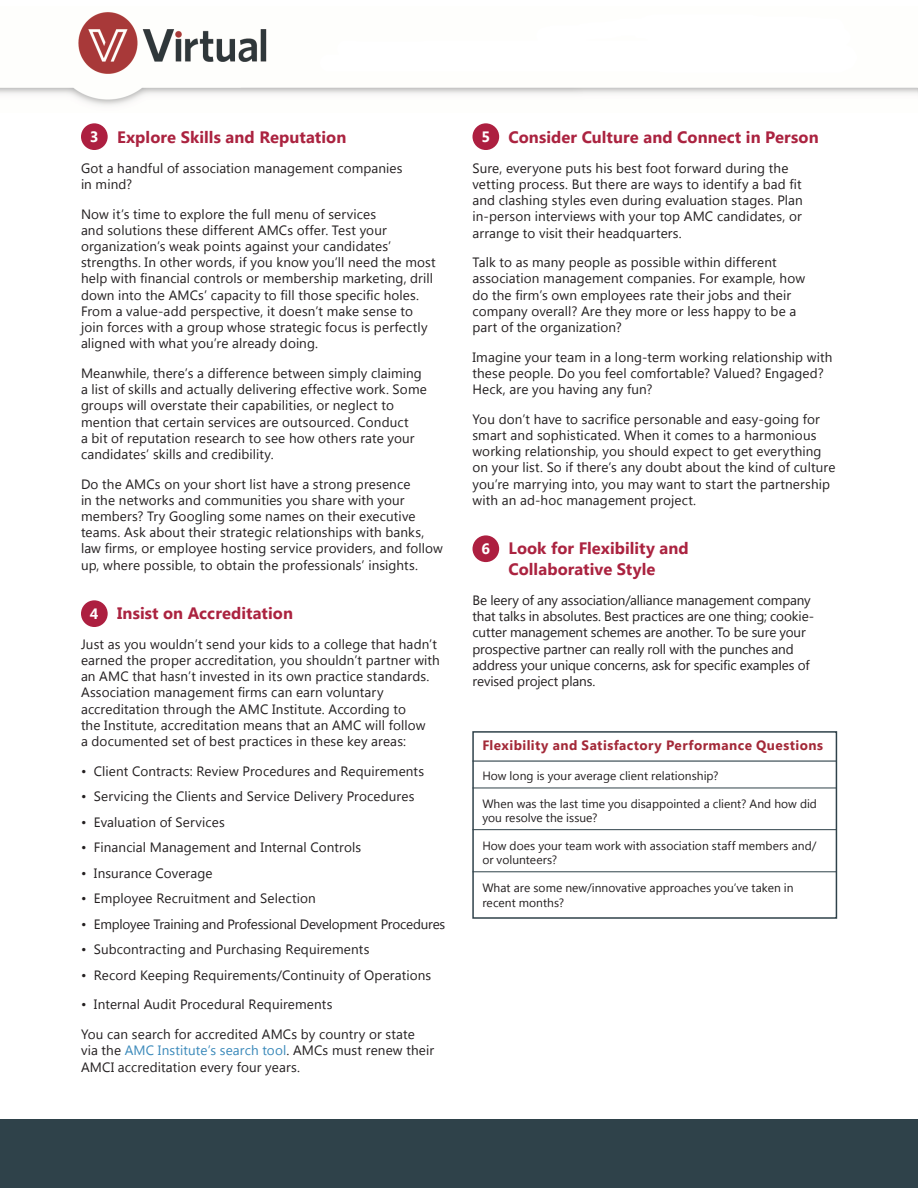
<style>
.page{position:relative;width:918px;height:1188px;background:#fff}
.page>*{position:absolute;margin:0;border:0;box-sizing:border-box;transform-origin:0 0}
.t1{font:700 16.5px/21px "Segoe UI";letter-spacing:.005em;color:#ab2340}
.t2{font:700 15px "Segoe UI";color:#fff}
.t3{font:13.5px/16.2px "Segoe UI";letter-spacing:.01em;color:#231f20}
.t4{font:13.5px/16.2px "Segoe UI";letter-spacing:-.01em;color:#231f20}
.t5{font:13.5px "Segoe UI";letter-spacing:-.015em;color:#231f20}
.t6{font:700 13.5px "Segoe UI";letter-spacing:.035em;color:#a32938}
.t7{font:12px/14.4px "Segoe UI";letter-spacing:.005em;color:#231f20}
.s1{color:#3a89ba}
</style>
<div class="page">
<div style="left:0;top:1120px;width:918px;height:68px;background:#2f424a"></div>
<div style="left:473px;top:535px;width:26px;height:27px;background:#ad1f40;border-radius:50%"></div>
<img style="left:1px;top:12px;width:916px;height:94px">
<div style="left:81px;top:600px;width:27px;height:27px;background:#ad1f40;border-radius:50%"></div>
<div style="left:473px;top:123px;width:26px;height:27px;background:#ad1f40;border-radius:50%"></div>
<div style="left:81px;top:123px;width:27px;height:27px;background:#ad1f40;border-radius:50%"></div>
<div style="left:472px;top:731px;width:365px;height:188px;border:2px solid #2f424a"></div>
<hr style="left:472px;top:761px;width:365px;height:1px;background:#2f424a">
<hr style="left:472px;top:788px;width:365px;height:1px;background:#2f424a">
<hr style="left:472px;top:829px;width:365px;height:1px;background:#2f424a">
<hr style="left:472px;top:872px;width:365px;height:1px;background:#2f424a">
<p class="t1" style="left:117px;top:126px;width:231px">Explore Skills and Reputation</p>
<p class="t3" style="left:81px;top:159px;width:323px">Got a handful of association management companies in mind?</p>
<p class="t3" style="left:81px;top:205px;width:356px">Now it’s time to explore the full menu of services<br>and solutions these different AMCs offer. Test your organization’s weak points against your candidates’ strengths. In other words, if you know you’ll need the most help with financial controls or membership marketing, drill down into the AMCs’ capacity to fill those specific holes.<br>From a value-add perspective, it doesn’t make sense to join forces with a group whose strategic focus is perfectly aligned with what you’re already doing.</p>
<p class="t3" style="left:81px;top:364px;width:347px">Meanwhile, there’s a difference between simply claiming a list of skills and actually delivering effective work. Some groups will overstate their capabilities, or neglect to mention that certain services are outsourced. Conduct<br>a bit of reputation research to see how others rate your candidates’ skills and credibility.</p>
<p class="t3" style="left:81px;top:475px;width:363px">Do the AMCs on your short list have a strong presence<br>in the networks and communities you share with your members? Try Googling some names on their executive teams. Ask about their strategic relationships with banks, law firms, or employee hosting service providers, and follow up, where possible, to obtain the professionals’ insights.</p>
<p class="t1" style="left:117px;top:602px;width:178px">Insist on Accreditation</p>
<p class="t3" style="left:81px;top:635px;width:360px">Just as you wouldn’t send your kids to a college that hadn’t earned the proper accreditation, you shouldn’t partner with an AMC that hasn’t invested in its own practice standards.<br>Association management firms can earn voluntary accreditation through the AMC Institute. According to<br>the Institute, accreditation means that an AMC will follow<br>a documented set of best practices in these key areas:</p>
<p class="t3" style="left:81px;top:762px;width:345px">• Client Contracts: Review Procedures and Requirements</p>
<p class="t3" style="left:81px;top:788px;width:335px">• Servicing the Clients and Service Delivery Procedures</p>
<p class="t3" style="left:81px;top:813px;width:145px">• Evaluation of Services</p>
<p class="t3" style="left:81px;top:839px;width:282px">• Financial Management and Internal Controls</p>
<p class="t3" style="left:81px;top:864px;width:133px">• Insurance Coverage</p>
<p class="t3" style="left:81px;top:890px;width:236px">• Employee Recruitment and Selection</p>
<p class="t5" style="left:81px;top:915px;width:366px">• Employee Training and Professional Development Procedures</p>
<p class="t3" style="left:81px;top:941px;width:290px">• Subcontracting and Purchasing Requirements</p>
<p class="t3" style="left:81px;top:966px;width:352px">• Record Keeping Requirements/Continuity of Operations</p>
<p class="t3" style="left:81px;top:996px;width:253px">• Internal Audit Procedural Requirements</p>
<p class="t3" style="left:81px;top:1026px;width:355px">You can search for accredited AMCs by country or state via the <span class="s1">AMC Institute’s search tool</span>. AMCs must renew their<br>AMCI accreditation every four years.</p>
<p class="t1" style="left:509px;top:126px;width:312px">Consider Culture and Connect in Person</p>
<p class="t3" style="left:472px;top:159px;width:332px">Sure, everyone puts his best foot forward during the vetting process. But there are ways to identify a bad fit and clashing styles even during evaluation stages. Plan in-person interviews with your top AMC candidates, or arrange to visit their headquarters.</p>
<p class="t3" style="left:472px;top:254px;width:334px">Talk to as many people as possible within different association management companies. For example, how do the firm’s own employees rate their jobs and their company overall? Are they more or less happy to be a part of the organization?</p>
<p class="t3" style="left:472px;top:348px;width:361px">Imagine your team in a long-term working relationship with these people. Do you feel comfortable? Valued? Engaged?<br>Heck, are you having any fun?</p>
<p class="t3" style="left:472px;top:410px;width:364px">You don’t have to sacrifice personable and easy-going for smart and sophisticated. When it comes to a harmonious working relationship, you should expect to get everything on your list. So if there’s any doubt about the kind of culture you’re marrying into, you may want to start the partnership with an ad-hoc management project.</p>
<p class="t1" style="left:509px;top:537px;width:182px">Look for Flexibility and<br>Collaborative Style</p>
<p class="t4" style="left:472px;top:592px;width:343px">Be leery of any association/alliance management company that talks in absolutes. Best practices are one thing; cookie&shy;cutter management schemes are another. To be sure your prospective partner can really roll with the punches and address your unique concerns, ask for specific examples of revised project plans.</p>
<p class="t2" style="left:90px;top:126px;width:10px">3</p>
<p class="t2" style="left:481px;top:126px;width:10px">5</p>
<p class="t2" style="left:481px;top:538px;width:10px">6</p>
<p class="t2" style="left:90px;top:603px;width:10px">4</p>
<p class="t6" style="left:482px;top:735px;width:342px">Flexibility and Satisfactory Performance Questions</p>
<p class="t7" style="left:482px;top:768px;width:238px">How long is your average client relationship?</p>
<p class="t7" style="left:482px;top:796px;width:336px">When was the last time you disappointed a client? And how did you resolve the issue?</p>
<p class="t7" style="left:482px;top:838px;width:336px">How does your team work with association staff members and/ or volunteers?</p>
<p class="t7" style="left:482px;top:880px;width:313px">What are some new/innovative approaches you’ve taken in recent months?</p>
</div>
